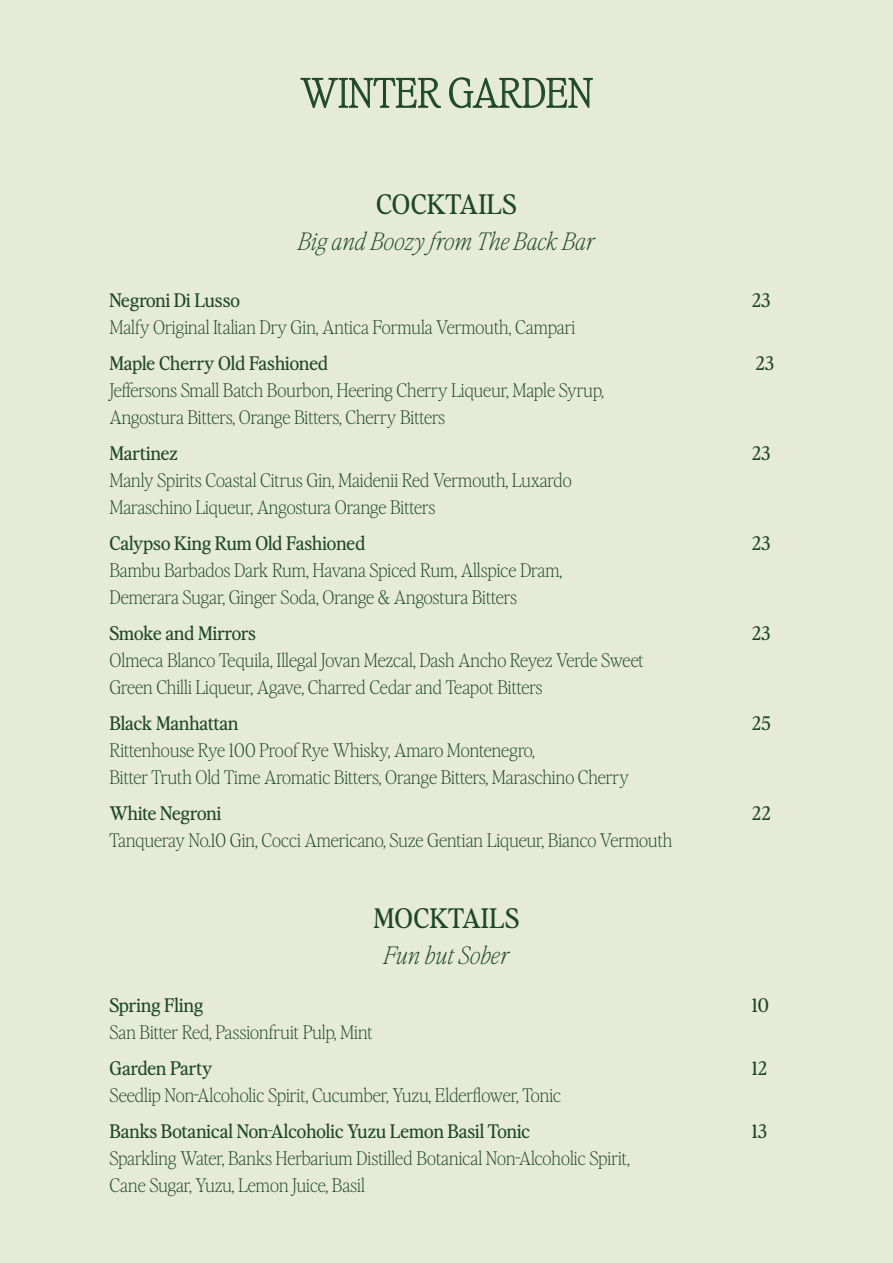
<style>
.page{position:relative;width:893px;height:1263px;background:#e5ebd5}
.page>*{position:absolute;margin:0;border:0;box-sizing:border-box;transform-origin:0 0}
.t1{font:100 39.75px "Editor's Note Text";color:#1d4727}
.t2{font:27px "Editor's Note Text";color:#1d4727}
.t3{font:italic 100 24px "Editor's Note Text";color:#1d4727}
.t4{font:100 18.75px/27px "Editor's Note Text";color:#1d4727}
.t5{font:18.75px "Editor's Note Text";color:#1d4727}
</style>
<div class="page">
<svg style="left:300px;top:77px;width:141px;height:31px"></svg>
<svg style="left:449px;top:77px;width:144px;height:32px"></svg>
<h1 class="t1" style="left:300px;top:64px;width:294px">WINTER GARDEN</h1>
<h2 class="t2" style="left:376px;top:185px;width:142px">COCKTAILS</h2>
<p class="t3" style="left:298px;top:224px;width:298px">Big and Boozy from The Back Bar</p>
<p class="t5" style="left:109px;top:287px;width:132px">Negroni Di Lusso</p>
<p class="t5" style="left:752px;top:287px;width:20px">23</p>
<p class="t4" style="left:109px;top:313px;width:467px">Malfy Original Italian Dry Gin, Antica Formula Vermouth, Campari</p>
<p class="t5" style="left:109px;top:350px;width:220px">Maple Cherry Old Fashioned</p>
<p class="t5" style="left:755px;top:350px;width:20px">23</p>
<p class="t4" style="left:109px;top:376px;width:496px">Jeffersons Small Batch Bourbon, Heering Cherry Liqueur, Maple Syrup,<br>Angostura Bitters, Orange Bitters, Cherry Bitters</p>
<p class="t5" style="left:109px;top:440px;width:70px">Martinez</p>
<p class="t5" style="left:752px;top:440px;width:20px">23</p>
<p class="t4" style="left:109px;top:466px;width:464px">Manly Spirits Coastal Citrus Gin, Maidenii Red Vermouth, Luxardo<br>Maraschino Liqueur, Angostura Orange Bitters</p>
<p class="t5" style="left:109px;top:530px;width:258px">Calypso King Rum Old Fashioned</p>
<p class="t5" style="left:752px;top:530px;width:20px">23</p>
<p class="t4" style="left:109px;top:556px;width:454px">Bambu Barbados Dark Rum, Havana Spiced Rum, Allspice Dram,<br>Demerara Sugar, Ginger Soda, Orange &amp; Angostura Bitters</p>
<p class="t5" style="left:109px;top:620px;width:148px">Smoke and Mirrors</p>
<p class="t5" style="left:752px;top:620px;width:20px">23</p>
<p class="t4" style="left:109px;top:646px;width:536px">Olmeca Blanco Tequila, Illegal Jovan Mezcal, Dash Ancho Reyez Verde Sweet<br>Green Chilli Liqueur, Agave, Charred Cedar and Teapot Bitters</p>
<p class="t5" style="left:109px;top:710px;width:131px">Black Manhattan</p>
<p class="t5" style="left:752px;top:710px;width:20px">25</p>
<p class="t4" style="left:109px;top:736px;width:521px">Rittenhouse Rye 100 Proof Rye Whisky, Amaro Montenegro,<br>Bitter Truth Old Time Aromatic Bitters, Orange Bitters, Maraschino Cherry</p>
<p class="t5" style="left:109px;top:800px;width:113px">White Negroni</p>
<p class="t5" style="left:752px;top:800px;width:21px">22</p>
<p class="t4" style="left:109px;top:826px;width:564px">Tanqueray No.10 Gin, Cocci Americano, Suze Gentian Liqueur, Bianco Vermouth</p>
<h2 class="t2" style="left:374px;top:899px;width:147px">MOCKTAILS</h2>
<p class="t3" style="left:384px;top:938px;width:127px">Fun but Sober</p>
<p class="t5" style="left:109px;top:992px;width:95px">Spring Fling</p>
<p class="t5" style="left:752px;top:992px;width:19px">10</p>
<p class="t4" style="left:109px;top:1018px;width:265px">San Bitter Red, Passionfruit Pulp, Mint</p>
<p class="t5" style="left:109px;top:1055px;width:105px">Garden Party</p>
<p class="t5" style="left:752px;top:1055px;width:17px">12</p>
<p class="t4" style="left:109px;top:1081px;width:453px">Seedlip Non-Alcoholic Spirit, Cucumber, Yuzu, Elderflower, Tonic</p>
<p class="t5" style="left:109px;top:1118px;width:422px">Banks Botanical Non-Alcoholic Yuzu Lemon Basil Tonic</p>
<p class="t5" style="left:752px;top:1118px;width:17px">13</p>
<p class="t4" style="left:109px;top:1144px;width:522px">Sparkling Water, Banks Herbarium Distilled Botanical Non-Alcoholic Spirit,<br>Cane Sugar, Yuzu, Lemon Juice, Basil</p>
</div>
